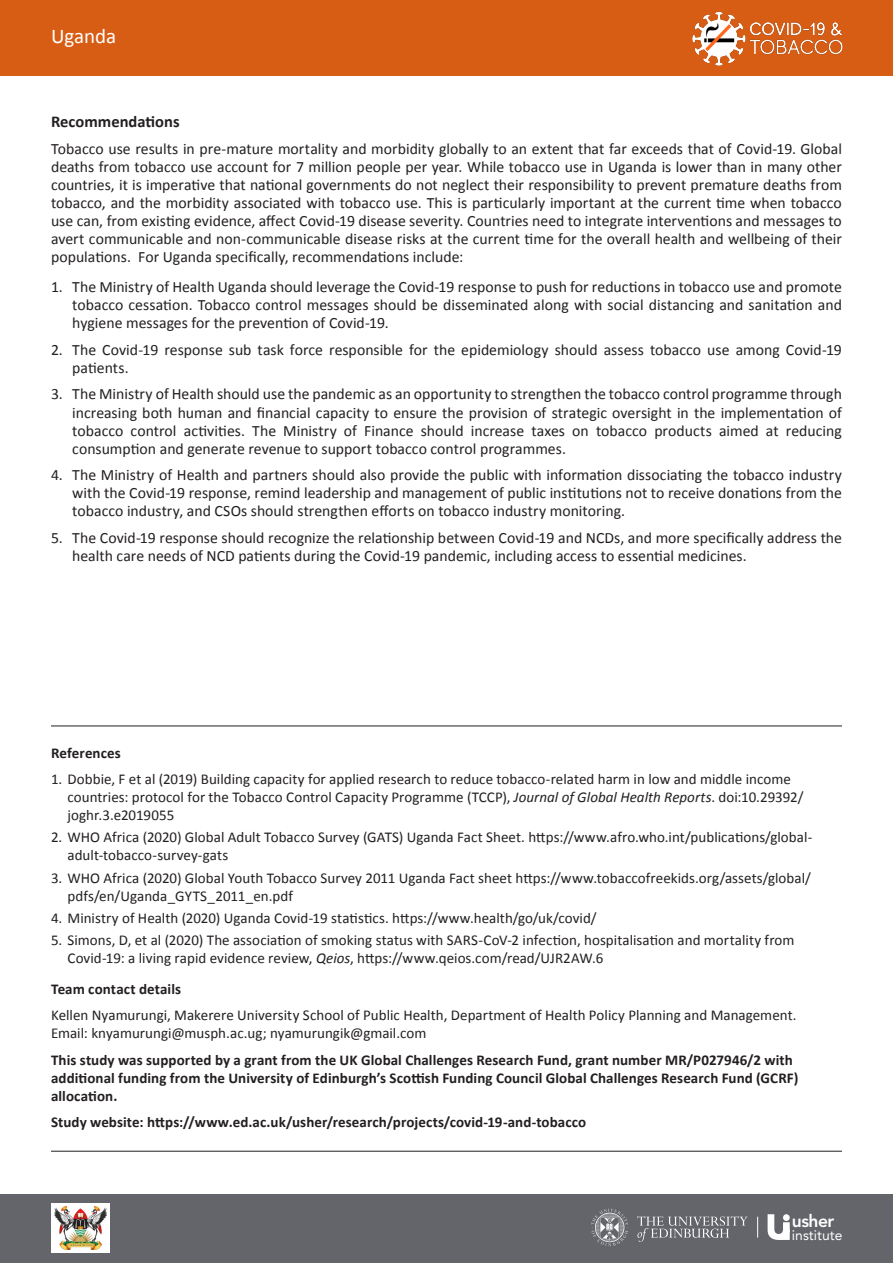
<style>
.page{position:relative;width:893px;height:1263px;background:#fff}
.page>*{position:absolute;margin:0;border:0;box-sizing:border-box;transform-origin:0 0}
.t1{font:21px "Calibri";color:#fff}
.t2{font:800 17.4px "Avenir";letter-spacing:-.03em;color:#fff}
.t3{font:700 16.5px "Calibri";color:#231f20}
.t4{font:15.75px/18px "Calibri";color:#231f20;text-align:justify}
.t5{font:15px/18px "Calibri";letter-spacing:.005em;color:#231f20}
.t6{font:700 15px/18px "Calibri";letter-spacing:.005em;color:#231f20}
.t7{font:13.95px "Avenir";color:#fff}
.s1{font-style:italic}
</style>
<div class="page">
<div style="left:0;top:0;width:893px;height:76px;background:#d75d14"></div>
<img style="left:692px;top:11px;width:151px;height:55px">
<div style="left:0;top:1194px;width:893px;height:69px;background:#63656a"></div>
<svg style="left:768px;top:1214px;width:22px;height:26px"></svg>
<svg style="left:637px;top:1216px;width:110px;height:26px"></svg>
<svg style="left:591px;top:1209px;width:37px;height:37px"></svg>
<svg style="left:757px;top:1217px;width:1px;height:20px"></svg>
<div style="left:51px;top:1203px;width:58px;height:50px;background:#fff"></div>
<img style="left:54px;top:1207px;width:53px;height:43px">
<hr style="left:51px;top:726px;width:791px;height:1px;background:#231f20">
<hr style="left:51px;top:1151px;width:791px;height:1px;background:#231f20">
<p class="t1" style="left:51px;top:22px;width:67px">Uganda</p>
<p class="t3" style="left:51px;top:110px;width:130px">Recommendations</p>
<p class="t4" style="left:51px;top:139px;width:792px">Tobacco use results in pre-mature mortality and morbidity globally to an extent that far exceeds that of Covid-19. Global deaths from tobacco use account for 7 million people per year. While tobacco use in Uganda is lower than in many other countries, it is imperative that national governments do not neglect their responsibility to prevent premature deaths from tobacco, and the morbidity associated with tobacco use. This is particularly important at the current time when tobacco use can, from existing evidence, affect Covid-19 disease severity. Countries need to integrate interventions and messages to avert communicable and non-communicable disease risks at the current time for the overall health and wellbeing of their populations. For Uganda specifically, recommendations include:</p>
<p class="t4" style="left:72px;top:278px;width:771px;text-indent:-21px">1. The Ministry of Health Uganda should leverage the Covid-19 response to push for reductions in tobacco use and promote tobacco cessation. Tobacco control messages should be disseminated along with social distancing and sanitation and hygiene messages for the prevention of Covid-19.</p>
<p class="t4" style="left:72px;top:340px;width:771px;text-indent:-21px">2. The Covid-19 response sub task force responsible for the epidemiology should assess tobacco use among Covid-19 patients.</p>
<p class="t4" style="left:72px;top:385px;width:771px;text-indent:-21px">3. The Ministry of Health should use the pandemic as an opportunity to strengthen the tobacco control programme through increasing both human and financial capacity to ensure the provision of strategic oversight in the implementation of tobacco control activities. The Ministry of Finance should increase taxes on tobacco products aimed at reducing consumption and generate revenue to support tobacco control programmes.</p>
<p class="t4" style="left:72px;top:465px;width:771px;text-indent:-21px">4. The Ministry of Health and partners should also provide the public with information dissociating the tobacco industry with the Covid-19 response, remind leadership and management of public institutions not to receive donations from the tobacco industry, and CSOs should strengthen efforts on tobacco industry monitoring.</p>
<p class="t4" style="left:72px;top:528px;width:771px;text-indent:-21px">5. The Covid-19 response should recognize the relationship between Covid-19 and NCDs, and more specifically address the health care needs of NCD patients during the Covid-19 pandemic, including access to essential medicines.</p>
<p class="t6" style="left:51px;top:743px;width:71px">References</p>
<p class="t5" style="left:68px;top:770px;width:738px;text-indent:-16px">1. Dobbie, F et al (2019) Building capacity for applied research to reduce tobacco-related harm in low and middle income countries: protocol for the Tobacco Control Capacity Programme (TCCP), <span class="s1">Journal of Global Health Reports</span>. doi:10.29392/ joghr.3.e2019055</p>
<p class="t5" style="left:68px;top:828px;width:746px;text-indent:-16px">2. WHO Africa (2020) Global Adult Tobacco Survey (GATS) Uganda Fact Sheet. https://www.afro.who.int/publications/global&shy;adult-tobacco-survey-gats</p>
<p class="t5" style="left:68px;top:868px;width:745px;text-indent:-16px">3. WHO Africa (2020) Global Youth Tobacco Survey 2011 Uganda Fact sheet https://www.tobaccofreekids.org/assets/global/ pdfs/en/Uganda_GYTS_2011_en.pdf</p>
<p class="t5" style="left:51px;top:908px;width:547px">4. Ministry of Health (2020) Uganda Covid-19 statistics. https://www.health/go/uk/covid/</p>
<p class="t5" style="left:68px;top:931px;width:728px;text-indent:-16px">5. Simons, D, et al (2020) The association of smoking status with SARS-CoV-2 infection, hospitalisation and mortality from<br>Covid-19: a living rapid evidence review, <span class="s1">Qeios</span>, https://www.qeios.com/read/UJR2AW.6</p>
<p class="t6" style="left:51px;top:979px;width:132px">Team contact details</p>
<p class="t5" style="left:51px;top:1006px;width:747px">Kellen Nyamurungi, Makerere University School of Public Health, Department of Health Policy Planning and Management.</p>
<p class="t5" style="left:51px;top:1024px;width:377px">Email: knyamurungi@musph.ac.ug; nyamurungik@gmail.com</p>
<p class="t6" style="left:51px;top:1050px;width:749px">This study was supported by a grant from the UK Global Challenges Research Fund, grant number MR/P027946/2 with additional funding from the University of Edinburgh’s Scottish Funding Council Global Challenges Research Fund (GCRF) allocation.</p>
<p class="t6" style="left:51px;top:1113px;width:537px">Study website: https://www.ed.ac.uk/usher/research/projects/covid-19-and-tobacco</p>
<p class="t2" style="left:792px;top:1208px;width:44px">usher</p>
<p class="t7" style="left:792px;top:1224px;width:52px">institute</p>
</div>
